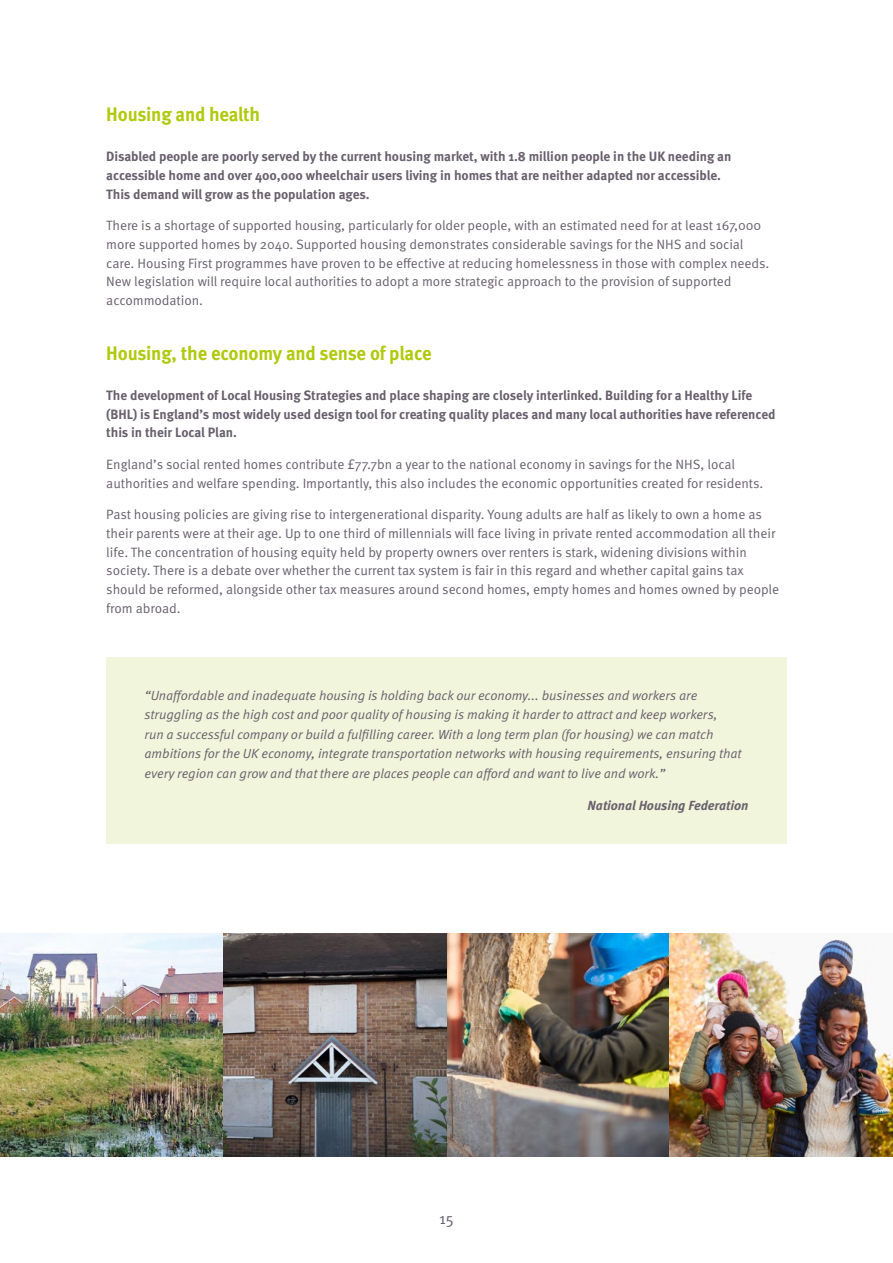
<style>
.page{position:relative;width:893px;height:1263px;background:#fff}
.page>*{position:absolute;margin:0;border:0;box-sizing:border-box;transform-origin:0 0}
.t1{font:700 19.5px "Meta Pro";letter-spacing:-.01em;color:#afca0b;scale:.95 1}
.t2{font:15.75px "Meta Pro Norm";color:#68606d}
.t3{font:13.5px/18.8px "Meta Pro Norm";letter-spacing:-.005em;color:#68606d}
.t4{font:700 13.5px/18.8px "Meta Pro";letter-spacing:-.005em;color:#68606d}
.t5{font:13.2px/19.5px "Meta Pro Norm Ita";letter-spacing:-.005em;color:#68606d}
.t6{font:italic 700 13.2px "Meta Pro";letter-spacing:-.005em;color:#68606d}
</style>
<div class="page">
<img style="left:446px;top:933px;width:224px;height:224px">
<img style="left:0;top:933px;width:223px;height:224px">
<img style="left:670px;top:933px;width:223px;height:224px">
<img style="left:223px;top:933px;width:223px;height:224px">
<div style="left:106px;top:657px;width:681px;height:186px;background:#f1f5db"></div>
<h1 class="t1" style="left:106px;top:99px;width:164px">Housing and health</h1>
<p class="t4" style="left:106px;top:146px;width:627px">Disabled people are poorly served by the current housing market, with 1.8 million people in the UK needing an accessible home and over 400,000 wheelchair users living in homes that are neither adapted nor accessible.<br>This demand will grow as the population ages.</p>
<p class="t3" style="left:106px;top:215px;width:664px">There is a shortage of supported housing, particularly for older people, with an estimated need for at least 167,000 more supported homes by 2040. Supported housing demonstrates considerable savings for the NHS and social care. Housing First programmes have proven to be effective at reducing homelessness in those with complex needs.<br>New legislation will require local authorities to adopt a more strategic approach to the provision of supported accommodation.</p>
<h1 class="t1" style="left:106px;top:338px;width:344px">Housing, the economy and sense of place</h1>
<p class="t4" style="left:106px;top:385px;width:671px">The development of Local Housing Strategies and place shaping are closely interlinked. Building for a Healthy Life (BHL) is England’s most widely used design tool for creating quality places and many local authorities have referenced this in their Local Plan.</p>
<p class="t3" style="left:106px;top:454px;width:659px">England’s social rented homes contribute £77.7bn a year to the national economy in savings for the NHS, local authorities and welfare spending. Importantly, this also includes the economic opportunities created for residents.</p>
<p class="t3" style="left:106px;top:504px;width:674px">Past housing policies are giving rise to intergenerational disparity. Young adults are half as likely to own a home as their parents were at their age. Up to one third of millennials will face living in private rented accommodation all their life. The concentration of housing equity held by property owners over renters is stark, widening divisions within society. There is a debate over whether the current tax system is fair in this regard and whether capital gains tax should be reformed, alongside other tax measures around second homes, empty homes and homes owned by people from abroad.</p>
<p class="t5" style="left:145px;top:685px;width:599px">“Unaffordable and inadequate housing is holding back our economy... businesses and workers are struggling as the high cost and poor quality of housing is making it harder to attract and keep workers,<br>run a successful company or build a fulfilling career. With a long term plan (for housing) we can match ambitions for the UK economy, integrate transportation networks with housing requirements, ensuring that every region can grow and that there are places people can afford and want to live and work.”</p>
<p class="t6" style="left:588px;top:795px;width:162px">National Housing Federation</p>
<p class="t2" style="left:439px;top:1206px;width:16px">15</p>
</div>
